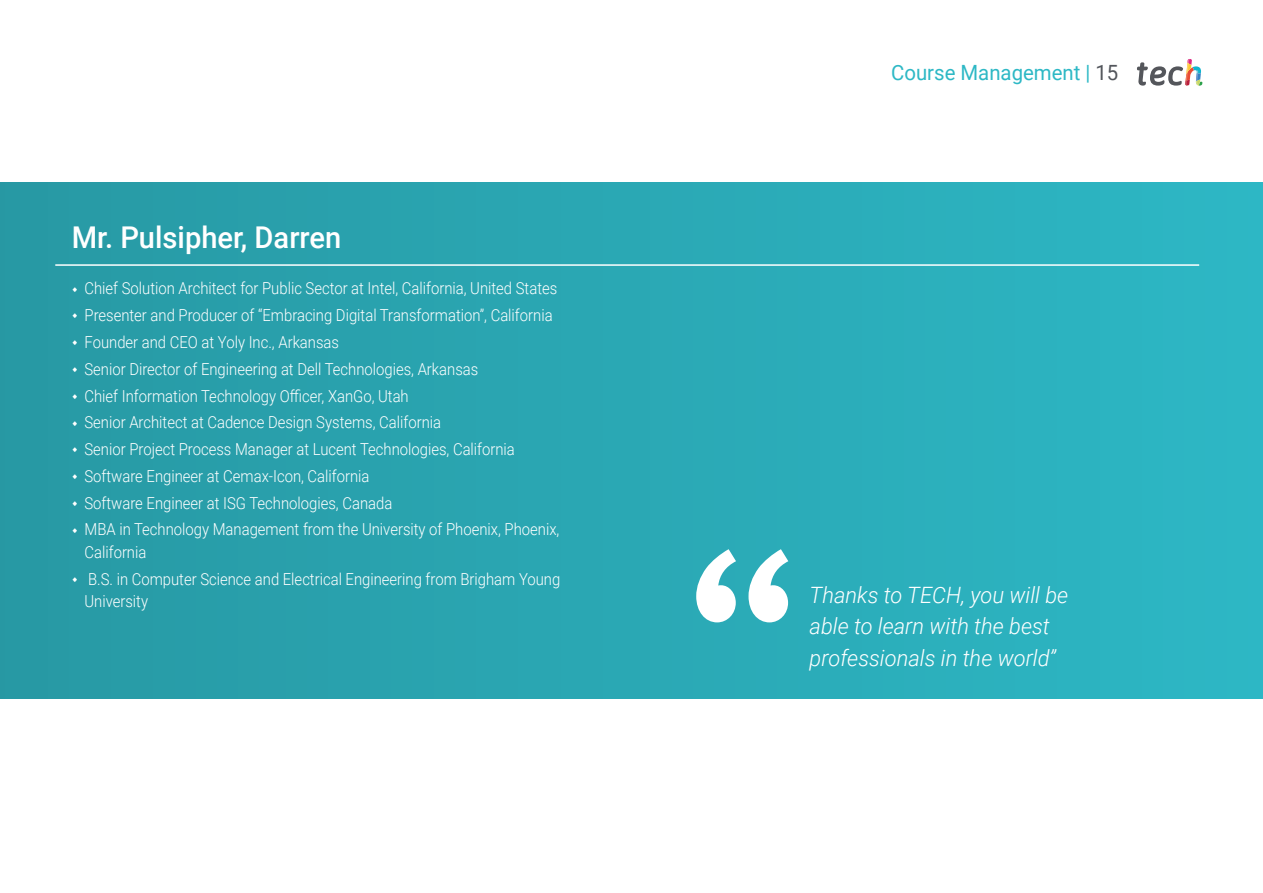
<style>
.page{position:relative;width:1263px;height:893px;background:#fff}
.page>*{position:absolute;margin:0;border:0;box-sizing:border-box;transform-origin:0 0}
.t1{font:500 30px "Roboto";color:#fff}
.t2{font:italic 300 22.5px/31.5px "Roboto";color:#fff}
.t3{font:21px "Roboto";color:#2db8c5}
.t4{font:300 16.5px/26.7px "Roboto";color:#fff;scale:.9 1}
.s1{color:#52555b}
</style>
<div class="page">
<div style="left:0;top:182px;width:1263px;height:516px;background:linear-gradient(to right,#2799a4,#2db7c5)"></div>
<hr style="left:55px;top:264px;width:1144px;height:2px;background:#fff">
<svg style="left:1137px;top:59px;width:65px;height:27px"></svg>
<svg style="left:696px;top:549px;width:92px;height:73px"></svg>
<svg style="left:73px;top:287px;width:4px;height:5px"></svg>
<svg style="left:73px;top:314px;width:4px;height:5px"></svg>
<svg style="left:73px;top:340px;width:4px;height:5px"></svg>
<svg style="left:73px;top:367px;width:4px;height:5px"></svg>
<svg style="left:73px;top:394px;width:4px;height:5px"></svg>
<svg style="left:73px;top:421px;width:4px;height:5px"></svg>
<svg style="left:73px;top:447px;width:4px;height:5px"></svg>
<svg style="left:73px;top:474px;width:4px;height:5px"></svg>
<svg style="left:73px;top:501px;width:4px;height:5px"></svg>
<svg style="left:73px;top:528px;width:4px;height:5px"></svg>
<svg style="left:73px;top:577px;width:4px;height:5px"></svg>
<h1 class="t1" style="left:72px;top:216px;width:271px">Mr. Pulsipher, Darren</h1>
<p class="t4" style="left:85px;top:275px;width:529px">Chief Solution Architect for Public Sector at Intel, California, United States Presenter and Producer of “Embracing Digital Transformation”, California Founder and CEO at Yoly Inc., Arkansas<br>Senior Director of Engineering at Dell Technologies, Arkansas<br>Chief Information Technology Officer, XanGo, Utah<br>Senior Architect at Cadence Design Systems, California<br>Senior Project Process Manager at Lucent Technologies, California Software Engineer at Cemax-Icon, California<br>Software Engineer at ISG Technologies, Canada<br>MBA in Technology Management from the University of Phoenix, Phoenix,</p>
<p class="t4" style="left:85px;top:538px;width:530px">California<br>B.S. in Computer Science and Electrical Engineering from Brigham Young</p>
<p class="t4" style="left:85px;top:587px;width:72px">University</p>
<p class="t3" style="left:891px;top:57px;width:229px">Course Management | <span class="s1">15</span></p>
<h2 class="t2" style="left:810px;top:578px;width:260px">Thanks to TECH, you will be able to learn with the best professionals in the world”</h2>
</div>
